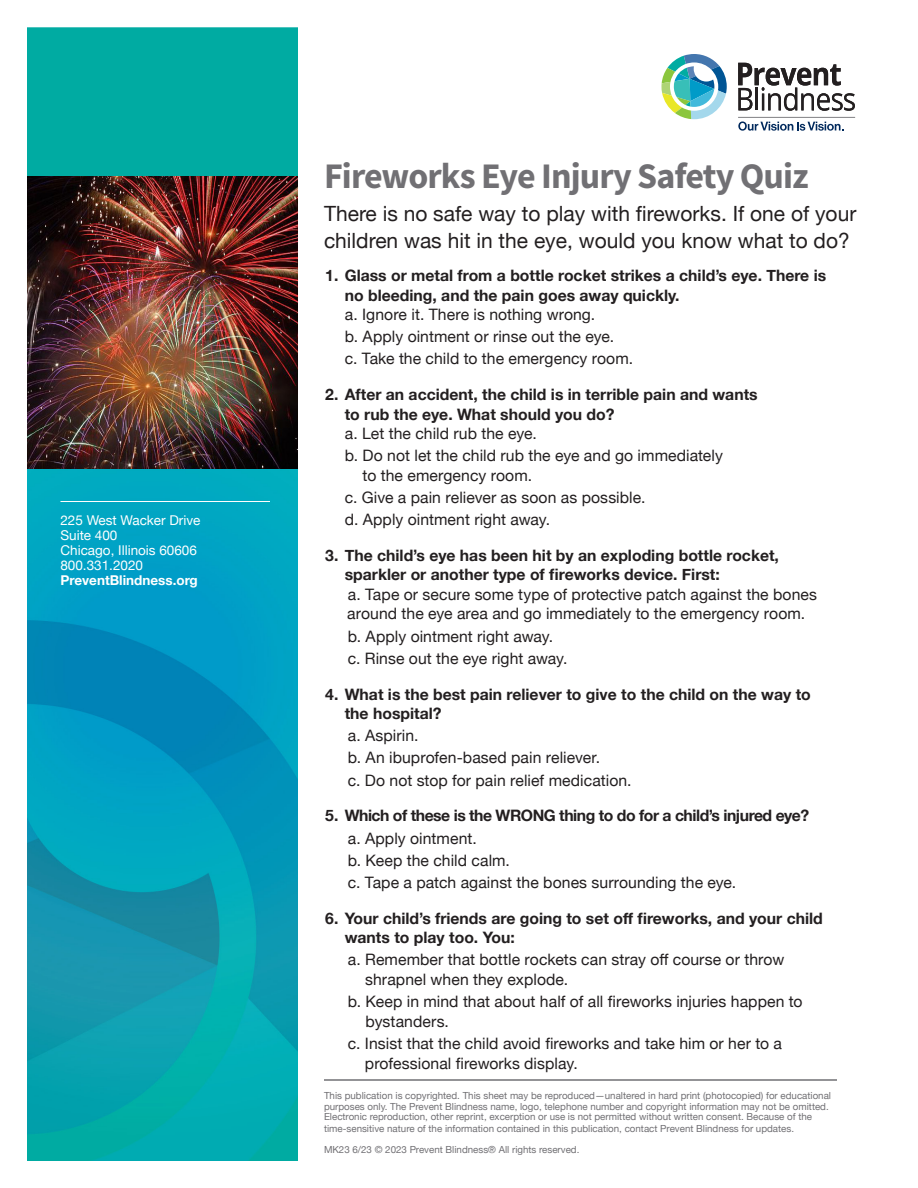
<style>
.page{position:relative;width:918px;height:1188px;background:#fff}
.page>*{position:absolute;margin:0;border:0;box-sizing:border-box;transform-origin:0 0}
.t1{font:700 36px "Source Sans Pro";letter-spacing:-.025em;color:#717074}
.t2{font:21px/27px "Helvetica Neue";color:#231f20}
.t3{font:15.75px/19.5px "Helvetica Neue";letter-spacing:.005em;color:#231f20}
.t4{font:700 15.75px/19.5px "Helvetica Neue";color:#231f20}
.t5{font:700 15.75px "Helvetica Neue";letter-spacing:-.03em;color:#231f20}
.t6{font:13.5px "Helvetica Neue";color:#fff}
.t7{font:700 13.5px "Helvetica Neue";color:#fff}
.t8{font:9.75px/10.5px "Helvetica Neue";color:#717074}
</style>
<div class="page">
<svg style="left:738px;top:63px;width:117px;height:48px"></svg>
<svg style="left:662px;top:54px;width:65px;height:65px"></svg>
<svg style="left:738px;top:121px;width:105px;height:10px"></svg>
<hr style="left:738px;top:117px;width:117px;height:1px;background:#808083">
<img style="left:27px;top:27px;width:271px;height:1133px">
<hr style="left:60px;top:501px;width:210px;height:1px;background:#fff">
<hr style="left:324px;top:1080px;width:513px;height:1px;background:#717074">
<img style="left:27px;top:176px;width:271px;height:293px">
<p class="t6" style="left:60px;top:511px;width:142px">225 West Wacker Drive</p>
<p class="t6" style="left:60px;top:526px;width:59px">Suite 400</p>
<p class="t6" style="left:60px;top:541px;width:138px">Chicago, Illinois 60606</p>
<p class="t6" style="left:60px;top:556px;width:84px">800.331.2020</p>
<p class="t7" style="left:60px;top:570px;width:139px">PreventBlindness.org</p>
<p class="t1" style="left:324px;top:152px;width:486px">Fireworks Eye Injury Safety Quiz</p>
<p class="t2" style="left:324px;top:201px;width:534px">There is no safe way to play with fireworks. If one of your children was hit in the eye, would you know what to do?</p>
<p class="t4" style="left:345px;top:266px;width:483px;text-indent:-20px">1. Glass or metal from a bottle rocket strikes a child’s eye. There is no bleeding, and the pain goes away quickly.</p>
<p class="t3" style="left:345px;top:306px;width:252px">a. Ignore it. There is nothing wrong.</p>
<p class="t3" style="left:345px;top:328px;width:271px">b. Apply ointment or rinse out the eye.</p>
<p class="t3" style="left:345px;top:350px;width:290px">c. Take the child to the emergency room.</p>
<p class="t4" style="left:345px;top:385px;width:414px;text-indent:-20px">2. After an accident, the child is in terrible pain and wants to rub the eye. What should you do?</p>
<p class="t3" style="left:345px;top:425px;width:194px">a. Let the child rub the eye.</p>
<p class="t3" style="left:363px;top:447px;width:362px;text-indent:-18px">b. Do not let the child rub the eye and go immediately to the emergency room.</p>
<p class="t3" style="left:345px;top:489px;width:302px">c. Give a pain reliever as soon as possible.</p>
<p class="t3" style="left:345px;top:511px;width:207px">d. Apply ointment right away.</p>
<p class="t4" style="left:345px;top:546px;width:436px;text-indent:-20px">3. The child’s eye has been hit by an exploding bottle rocket, sparkler or another type of fireworks device. First:</p>
<p class="t3" style="left:347px;top:585px;width:471px">a. Tape or secure some type of protective patch against the bones around the eye area and go immediately to the emergency room.</p>
<p class="t3" style="left:348px;top:627px;width:207px">b. Apply ointment right away.</p>
<p class="t3" style="left:348px;top:649px;width:221px">c. Rinse out the eye right away.</p>
<p class="t4" style="left:345px;top:685px;width:468px;text-indent:-20px">4. What is the best pain reliever to give to the child on the way to the hospital?</p>
<p class="t3" style="left:348px;top:727px;width:72px">a. Aspirin.</p>
<p class="t3" style="left:348px;top:749px;width:254px">b. An ibuprofen-based pain reliever.</p>
<p class="t3" style="left:348px;top:771px;width:285px">c. Do not stop for pain relief medication.</p>
<p class="t5" style="left:325px;top:803px;width:486px">5. Which of these is the WRONG thing to do for a child’s injured eye?</p>
<p class="t3" style="left:348px;top:829px;width:130px">a. Apply ointment.</p>
<p class="t3" style="left:348px;top:851px;width:164px">b. Keep the child calm.</p>
<p class="t3" style="left:348px;top:873px;width:390px">c. Tape a patch against the bones surrounding the eye.</p>
<p class="t4" style="left:345px;top:909px;width:480px;text-indent:-20px">6. Your child’s friends are going to set off fireworks, and your child wants to play too. You:</p>
<p class="t3" style="left:365px;top:951px;width:421px;text-indent:-17px">a. Remember that bottle rockets can stray off course or throw shrapnel when they explode.</p>
<p class="t3" style="left:366px;top:993px;width:439px;text-indent:-18px">b. Keep in mind that about half of all fireworks injuries happen to bystanders.</p>
<p class="t3" style="left:365px;top:1034px;width:419px;text-indent:-17px">c. Insist that the child avoid fireworks and take him or her to a professional fireworks display.</p>
<p class="t8" style="left:324px;top:1091px;width:509px">This publication is copyrighted. This sheet may be reproduced—unaltered in hard print (photocopied) for educational purposes only. The Prevent Blindness name, logo, telephone number and copyright information may not be omitted.<br>Electronic reproduction, other reprint, excerption or use is not permitted without written consent. Because of the</p>
<p class="t8" style="left:324px;top:1124px;width:472px">time-sensitive nature of the information contained in this publication, contact Prevent Blindness for updates.</p>
<p class="t8" style="left:324px;top:1145px;width:257px">MK23 6/23 © 2023 Prevent Blindness® All rights reserved.</p>
</div>
